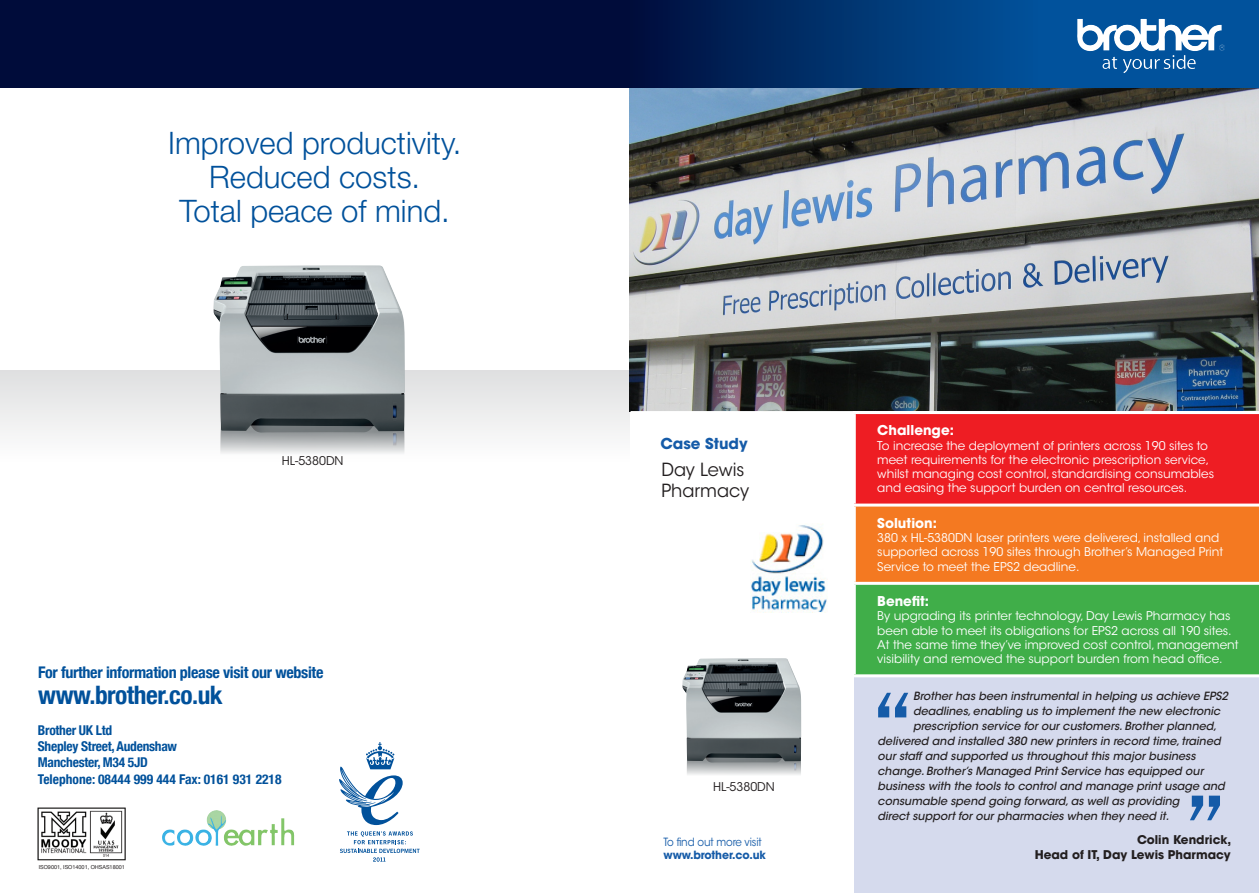
<style>
.page{position:relative;width:1259px;height:893px;background:#fff}
.page>*{position:absolute;margin:0;border:0;box-sizing:border-box;transform-origin:0 0}
.t1{font:300 31.05px/33.9px "Helvetica Neue LT Std";color:#01519b;text-align:center}
.t2{font:700 condensed 25.35px "Helvetica Neue";letter-spacing:-.02em;color:#01519b}
.t3{font:18px/21.6px "ITC Avant Garde Std";color:#231f20}
.t4{font:700 condensed 16.05px "Helvetica Neue";letter-spacing:-.02em;color:#01519b}
.t5{font:700 15px "ITC Avant Garde Std";color:#155ba8}
.t6{font:700 condensed 13.5px "Helvetica Neue";letter-spacing:-.02em;color:#01519b}
.t7{font:700 condensed 13.5px "Helvetica Neue";color:#01519b}
.t8{font:700 13.5px "ITC Avant Garde Std";color:#fff}
.t9{font:12px/14.2px "ITC Avant Garde Std";color:#fff}
.t10{font:700 12px/15px "ITC Avant Garde Std";color:#231f20;text-align:right}
.t11{font:12px "ITC Avant Garde Std";color:#231f20}
.t12{font:italic 500 11.25px "ITC Avant Garde Std";color:#231f20}
.t13{font:11.25px/13.5px "ITC Avant Garde Std";letter-spacing:-.01em;color:#155ba8;scale:.91 1}
.t14{font:5.55px "Helvetica Neue";color:#231f20}
.s1{font-weight:700}
</style>
<div class="page">
<img style="left:686px;top:761px;width:115px;height:14px">
<img style="left:682px;top:658px;width:119px;height:103px">
<div style="left:0;top:370px;width:629px;height:159px;background:linear-gradient(to bottom,#e4e4e5,#fff)"></div>
<img style="left:629px;top:87px;width:630px;height:324px">
<svg style="left:629px;top:0;width:630px;height:87px;background:#08417e"></svg>
<div style="left:0;top:0;width:629px;height:87px;background:#000c3a"></div>
<img style="left:1077px;top:19px;width:63px;height:31px">
<img style="left:207px;top:810px;width:87px;height:36px">
<svg style="left:339px;top:742px;width:64px;height:83px"></svg>
<svg style="left:340px;top:831px;width:80px;height:31px"></svg>
<div style="left:855px;top:644px;width:404px;height:249px;background:#d5daed"></div>
<div style="left:854px;top:413px;width:405px;height:92px;background:#ee1d23"></div>
<div style="left:854px;top:505px;width:405px;height:78px;background:#f47921"></div>
<div style="left:854px;top:583px;width:405px;height:93px;background:#40ae49"></div>
<hr style="left:853px;top:411px;width:406px;height:3px;background:#fff">
<hr style="left:853px;top:414px;width:3px;height:90px;background:#fff">
<hr style="left:853px;top:504px;width:406px;height:3px;background:#fff">
<hr style="left:853px;top:507px;width:3px;height:75px;background:#fff">
<hr style="left:853px;top:582px;width:406px;height:3px;background:#fff">
<hr style="left:853px;top:585px;width:3px;height:89px;background:#fff">
<hr style="left:853px;top:674px;width:406px;height:3px;background:#fff">
<svg style="left:1190px;top:796px;width:30px;height:24px"></svg>
<svg style="left:878px;top:693px;width:30px;height:24px"></svg>
<img style="left:37px;top:807px;width:89px;height:54px">
<img style="left:750px;top:525px;width:77px;height:87px">
<img style="left:213px;top:431px;width:192px;height:98px">
<img style="left:213px;top:265px;width:192px;height:166px">
<p class="t1" style="left:168px;top:126px;width:295px">Improved productivity.<br>Reduced costs.<br>Total peace of mind.</p>
<p class="t11" style="left:282px;top:453px;width:63px">HL-5380DN</p>
<p class="t4" style="left:38px;top:662px;width:287px">For further information please visit our website</p>
<p class="t2" style="left:38px;top:680px;width:186px">www.brother.co.uk</p>
<p class="t6" style="left:38px;top:722px;width:76px">Brother UK Ltd</p>
<p class="t6" style="left:38px;top:738px;width:141px">Shepley Street, Audenshaw</p>
<p class="t6" style="left:38px;top:754px;width:112px">Manchester, M34 5JD</p>
<p class="t7" style="left:38px;top:771px;width:245px">Telephone: 08444 999 444 Fax: 0161 931 2218</p>
<p class="t14" style="left:39px;top:864px;width:88px">ISO9001, ISO14001, OHSAS18001</p>
<p class="t5" style="left:660px;top:433px;width:89px">Case Study</p>
<p class="t3" style="left:661px;top:459px;width:89px">Day Lewis<br>Pharmacy</p>
<p class="t11" style="left:713px;top:780px;width:63px">HL-5380DN</p>
<p class="t13" style="left:663px;top:835px;width:114px">To find out more visit <span class="s1">www.brother.co.uk</span></p>
<p class="t8" style="left:877px;top:421px;width:78px">Challenge:</p>
<p class="t9" style="left:877px;top:438px;width:338px">To increase the deployment of printers across 190 sites to meet requirements for the electronic prescription service, whilst managing cost control, standardising consumables and easing the support burden on central resources.</p>
<p class="t8" style="left:877px;top:514px;width:61px">Solution:</p>
<p class="t9" style="left:877px;top:531px;width:347px">380 x HL-5380DN laser printers were delivered, installed and supported across 190 sites through Brother’s Managed Print<br>Service to meet the EPS2 deadline.</p>
<p class="t8" style="left:877px;top:592px;width:53px">Benefit:</p>
<p class="t9" style="left:877px;top:609px;width:363px">By upgrading its printer technology, Day Lewis Pharmacy has been able to meet its obligations for EPS2 across all 190 sites.<br>At the same time they’ve improved cost control, management visibility and removed the support burden from head office.</p>
<p class="t12" style="left:913px;top:689px;width:317px">Brother has been instrumental in helping us achieve EPS2</p>
<p class="t12" style="left:913px;top:704px;width:309px">deadlines, enabling us to implement the new electronic</p>
<p class="t12" style="left:913px;top:719px;width:305px">prescription service for our customers. Brother planned,</p>
<p class="t12" style="left:877px;top:734px;width:345px">delivered and installed 380 new printers in record time, trained</p>
<p class="t12" style="left:877px;top:749px;width:319px">our staff and supported us throughout this major business</p>
<p class="t12" style="left:877px;top:764px;width:327px">change. Brother’s Managed Print Service has equipped our</p>
<p class="t12" style="left:877px;top:779px;width:349px">business with the tools to control and manage print usage and</p>
<p class="t12" style="left:877px;top:794px;width:303px">consumable spend going forward, as well as providing</p>
<p class="t12" style="left:877px;top:809px;width:293px">direct support for our pharmacies when they need it.</p>
<p class="t10" style="left:1034px;top:831px;width:198px">Colin Kendrick,<br>Head of IT, Day Lewis Pharmacy</p>
</div>
